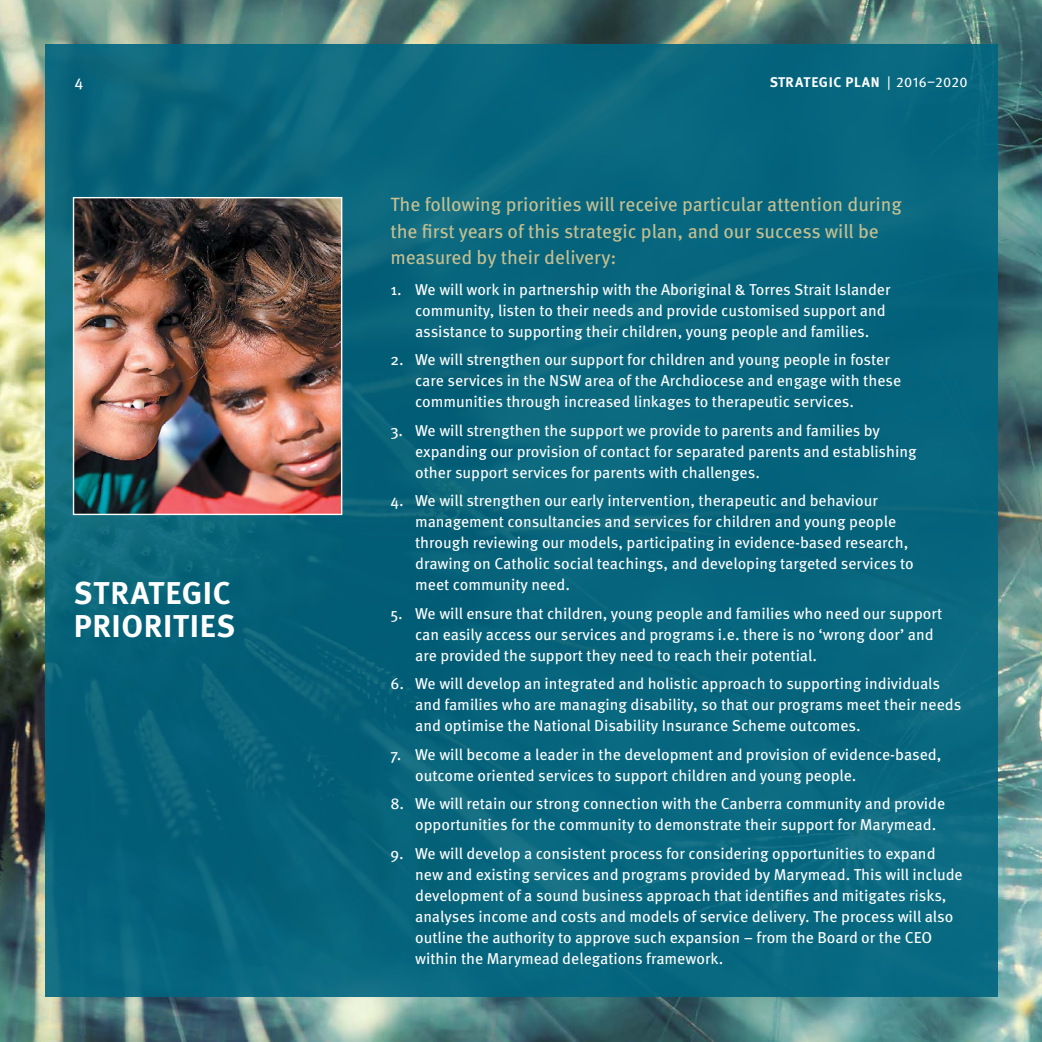
<style>
.page{position:relative;width:1042px;height:1042px;background:#fff}
.page>*{position:absolute;margin:0;border:0;box-sizing:border-box;transform-origin:0 0}
.t1{font:700 31.5px/33.2px "Meta OT";letter-spacing:.02em;color:#fff}
.t2{font:19.25px/26.2px "Meta OT";color:#c6c091}
.t3{font:15.75px/21px "Meta OT";color:#fff}
.t4{font:700 14px "Meta OT";letter-spacing:.045em;color:#fff}
.s1{font-weight:400}
</style>
<div class="page">
<img style="left:0;top:0;width:1042px;height:1042px">
<div style="left:45px;top:45px;width:952px;height:952px;background:#07657d"></div>
<img style="left:75px;top:199px;width:265px;height:314px">
<div style="left:73px;top:197px;width:269px;height:318px;border:1px solid #fff"></div>
<p class="t3" style="left:74px;top:73px;width:10px">4</p>
<p class="t4" style="left:770px;top:74px;width:199px">STRATEGIC PLAN <span class="s1">| 2016–2020</span></p>
<h1 class="t1" style="left:74px;top:577px;width:163px">STRATEGIC<br>PRIORITIES</h1>
<p class="t2" style="left:390px;top:192px;width:513px">The following priorities will receive particular attention during the first years of this strategic plan, and our success will be measured by their delivery:</p>
<p class="t3" style="left:415px;top:279px;width:477px;text-indent:-25px">1. We will work in partnership with the Aboriginal &amp; Torres Strait Islander community, listen to their needs and provide customised support and assistance to supporting their children, young people and families.</p>
<p class="t3" style="left:415px;top:350px;width:488px;text-indent:-25px">2. We will strengthen our support for children and young people in foster care services in the NSW area of the Archdiocese and engage with these communities through increased linkages to therapeutic services.</p>
<p class="t3" style="left:415px;top:420px;width:503px;text-indent:-25px">3. We will strengthen the support we provide to parents and families by expanding our provision of contact for separated parents and establishing other support services for parents with challenges.</p>
<p class="t3" style="left:415px;top:490px;width:500px;text-indent:-25px">4. We will strengthen our early intervention, therapeutic and behaviour management consultancies and services for children and young people through reviewing our models, participating in evidence-based research, drawing on Catholic social teachings, and developing targeted services to meet community need.</p>
<p class="t3" style="left:415px;top:603px;width:529px;text-indent:-25px">5. We will ensure that children, young people and families who need our support can easily access our services and programs i.e. there is no ‘wrong door’ and are provided the support they need to reach their potential.</p>
<p class="t3" style="left:415px;top:673px;width:548px;text-indent:-25px">6. We will develop an integrated and holistic approach to supporting individuals and families who are managing disability, so that our programs meet their needs and optimise the National Disability Insurance Scheme outcomes.</p>
<p class="t3" style="left:415px;top:744px;width:528px;text-indent:-25px">7. We will become a leader in the development and provision of evidence-based, outcome oriented services to support children and young people.</p>
<p class="t3" style="left:415px;top:793px;width:532px;text-indent:-25px">8. We will retain our strong connection with the Canberra community and provide opportunities for the community to demonstrate their support for Marymead.</p>
<p class="t3" style="left:415px;top:843px;width:549px;text-indent:-25px">9. We will develop a consistent process for considering opportunities to expand new and existing services and programs provided by Marymead. This will include development of a sound business approach that identifies and mitigates risks, analyses income and costs and models of service delivery. The process will also outline the authority to approve such expansion – from the Board or the CEO within the Marymead delegations framework.</p>
</div>
